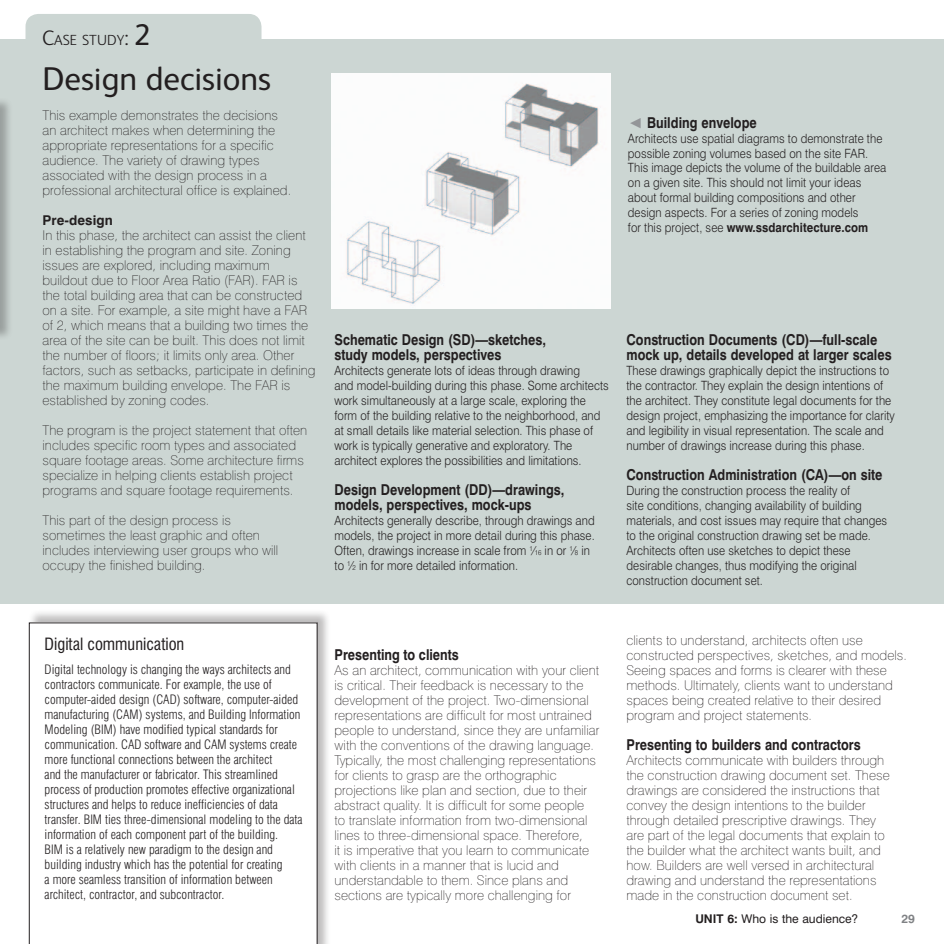
<style>
.page{position:relative;width:944px;height:944px;background:#fff}
.page>*{position:absolute;margin:0;border:0;box-sizing:border-box;transform-origin:0 0}
.t1{font:33px "FS Albert";color:#231f20}
.t2{font:condensed 16.5px "Swiss 721 BT";color:#231f20}
.t3{font:700 15px/15px "Swiss 721 BT";color:#231f20;scale:.85 1}
.t4{font:300 14.7px "FS Albert";color:#231f20}
.t5{font:100 13.5px/15px "Swiss 721 BT";letter-spacing:.005em;color:#231f20}
.t6{font:700 13.5px "Swiss 721 BT";letter-spacing:.005em;color:#231f20}
.t7{font:300 12.75px/15px "Swiss 721 BT";letter-spacing:.005em;color:#231f20;scale:.9 1}
.t8{font:300 condensed 12.75px/15px "Swiss 721 BT";color:#231f20}
.t9{font:12px "Swiss 721 BT";color:#231f20}
.t10{font:700 12px "Swiss 721 BT";color:#808285}
.s1{font-size:21px}
.s2{font-weight:400;font-size:30px}
.s3{font-family:"Newspaper Pi BT";font-weight:400;font-size:13.5px;color:#939598}
.s4{font-weight:700}
.s5{font-size:7.05px}
</style>
<div class="page">
<div style="left:0;top:39px;width:944px;height:565px;background:#ccd6d3"></div>
<div style="left:0;top:96px;width:13px;height:244px;background:#231f20;opacity:.3"></div>
<div style="left:26px;top:14px;width:235px;height:51px;background:#ccd6d3;border-radius:13px"></div>
<img style="left:332px;top:74px;width:279px;height:234px">
<div style="left:28px;top:609px;width:303px;height:335px;background:#231f20;opacity:.3"></div>
<svg style="left:29px;top:623px;width:288px;height:321px"></svg>
<p class="t4" style="left:42px;top:32px;width:110px"><span class="s1">C</span>ASE STUDY<span class="s1">:</span> <span class="s2">2</span></p>
<h1 class="t1" style="left:43px;top:60px;width:230px">Design decisions</h1>
<p class="t5" style="left:43px;top:108px;width:250px">This example demonstrates the decisions an architect makes when determining the appropriate representations for a specific audience. The variety of drawing types associated with the design process in a professional architectural office is explained.</p>
<p class="t6" style="left:43px;top:212px;width:72px">Pre-design</p>
<p class="t5" style="left:43px;top:228px;width:275px">In this phase, the architect can assist the client in establishing the program and site. Zoning issues are explored, including maximum buildout due to Floor Area Ratio (FAR). FAR is the total building area that can be constructed on a site. For example, a site might have a FAR of 2, which means that a building two times the area of the site can be built. This does not limit the number of floors; it limits only area. Other factors, such as setbacks, participate in defining the maximum building envelope. The FAR is established by zoning codes.</p>
<p class="t5" style="left:43px;top:423px;width:266px">The program is the project statement that often includes specific room types and associated square footage areas. Some architecture firms specialize in helping clients establish project programs and square footage requirements.</p>
<p class="t5" style="left:43px;top:513px;width:237px">This part of the design process is sometimes the least graphic and often includes interviewing user groups who will occupy the finished building.</p>
<p class="t3" style="left:628px;top:115px;width:153px"><span class="s3">C</span> Building envelope</p>
<p class="t7" style="left:628px;top:130px;width:289px">Architects use spatial diagrams to demonstrate the possible zoning volumes based on the site FAR.<br>This image depicts the volume of the buildable area on a given site. This should not limit your ideas about formal building compositions and other design aspects. For a series of zoning models<br>for this project, see <span class="s4">www.ssdarchitecture.com</span></p>
<p class="t3" style="left:334px;top:332px;width:250px">Schematic Design (SD)—sketches, study models, perspectives</p>
<p class="t7" style="left:334px;top:363px;width:306px">Architects generate lots of ideas through drawing<br>and model-building during this phase. Some architects work simultaneously at a large scale, exploring the form of the building relative to the neighborhood, and at small details like material selection. This phase of work is typically generative and exploratory. The architect explores the possibilities and limitations.</p>
<p class="t3" style="left:334px;top:482px;width:272px">Design Development (DD)—drawings, models, perspectives, mock-ups</p>
<p class="t7" style="left:334px;top:513px;width:291px">Architects generally describe, through drawings and models, the project in more detail during this phase.<br>Often, drawings increase in scale from <sup>1</sup>⁄<span class="s5">16</span> in or <sup>1</sup>⁄<span class="s5">8</span> in to <sup>1</sup>⁄<span class="s5">2</span> in for more detailed information.</p>
<p class="t3" style="left:626px;top:332px;width:313px">Construction Documents (CD)—full-scale mock up, details developed at larger scales</p>
<p class="t7" style="left:626px;top:363px;width:300px">These drawings graphically depict the instructions to the contractor. They explain the design intentions of the architect. They constitute legal documents for the design project, emphasizing the importance for clarity and legibility in visual representation. The scale and number of drawings increase during this phase.</p>
<p class="t3" style="left:626px;top:467px;width:303px">Construction Administration (CA)—on site</p>
<p class="t7" style="left:626px;top:483px;width:291px">During the construction process the reality of<br>site conditions, changing availability of building materials, and cost issues may require that changes to the original construction drawing set be made.<br>Architects often use sketches to depict these desirable changes, thus modifying the original construction document set.</p>
<p class="t2" style="left:45px;top:634px;width:141px">Digital communication</p>
<p class="t8" style="left:45px;top:661px;width:259px">Digital technology is changing the ways architects and contractors communicate. For example, the use of computer-aided design (CAD) software, computer-aided manufacturing (CAM) systems, and Building Information Modeling (BIM) have modified typical standards for communication. CAD software and CAM systems create more functional connections between the architect<br>and the manufacturer or fabricator. This streamlined process of production promotes effective organizational structures and helps to reduce inefficiencies of data transfer. BIM ties three-dimensional modeling to the data information of each component part of the building.<br>BIM is a relatively new paradigm to the design and building industry which has the potential for creating<br>a more seamless transition of information between architect, contractor, and subcontractor.</p>
<p class="t3" style="left:334px;top:647px;width:148px">Presenting to clients</p>
<p class="t5" style="left:334px;top:663px;width:266px">As an architect, communication with your client is critical. Their feedback is necessary to the development of the project. Two-dimensional representations are difficult for most untrained people to understand, since they are unfamiliar with the conventions of the drawing language.<br>Typically, the most challenging representations for clients to grasp are the orthographic projections like plan and section, due to their abstract quality. It is difficult for some people<br>to translate information from two-dimensional lines to three-dimensional space. Therefore,<br>it is imperative that you learn to communicate with clients in a manner that is lucid and understandable to them. Since plans and sections are typically more challenging for</p>
<p class="t5" style="left:626px;top:633px;width:282px">clients to understand, architects often use constructed perspectives, sketches, and models.<br>Seeing spaces and forms is clearer with these methods. Ultimately, clients want to understand spaces being created relative to their desired program and project statements.</p>
<p class="t3" style="left:626px;top:737px;width:277px">Presenting to builders and contractors</p>
<p class="t5" style="left:626px;top:753px;width:265px">Architects communicate with builders through the construction drawing document set. These drawings are considered the instructions that convey the design intentions to the builder through detailed prescriptive drawings. They are part of the legal documents that explain to the builder what the architect wants built, and how. Builders are well versed in architectural drawing and understand the representations made in the construction document set.</p>
<p class="t9" style="left:695px;top:911px;width:164px"><span class="s4">UNIT 6:</span> Who is the audience?</p>
<p class="t10" style="left:901px;top:911px;width:15px">29</p>
</div>
